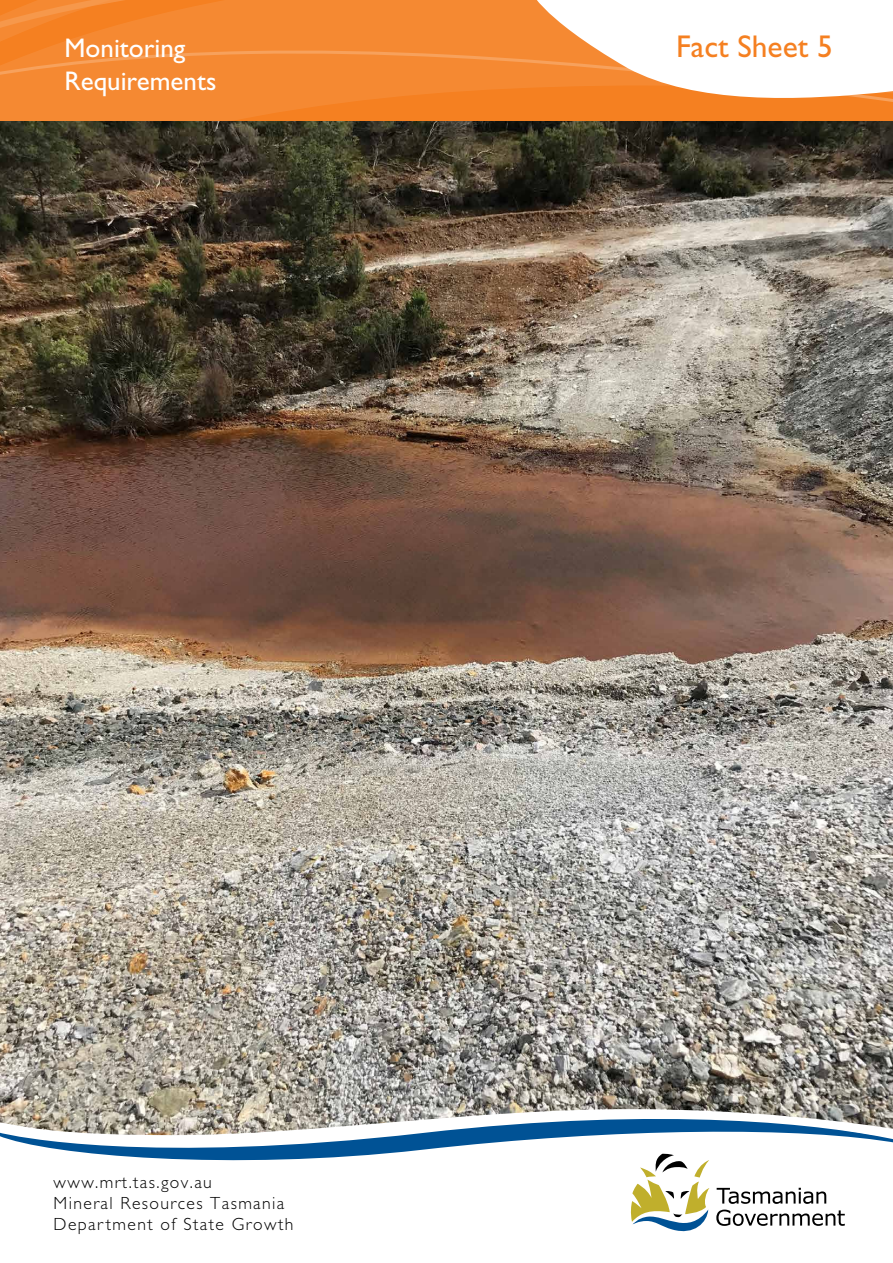
<style>
.page{position:relative;width:893px;height:1263px;background:#fff}
.page>*{position:absolute;margin:0;border:0;box-sizing:border-box;transform-origin:0 0}
.t1{font:31.5px "Gill Sans CE";color:#f58021}
.t2{font:27px/32.4px "Gill Sans CE";color:#fff}
.t3{font:300 17.7px/21.1px "Gill Sans";letter-spacing:.08em;color:#000}
</style>
<div class="page">
<svg style="left:28px;top:1144px;width:640px;height:17px"></svg>
<svg style="left:631px;top:1154px;width:78px;height:77px"></svg>
<svg style="left:716px;top:1188px;width:129px;height:38px"></svg>
<img style="left:0;top:1135px;width:893px;height:9px">
<img style="left:0;top:120px;width:893px;height:1015px">
<svg style="left:0;top:0;width:529px;height:120px;background:#f58830"></svg>
<svg style="left:529px;top:0;width:364px;height:120px"></svg>
<h2 class="t2" style="left:64px;top:32px;width:153px">Monitoring<br>Requirements</h2>
<h1 class="t1" style="left:676px;top:28px;width:158px">Fact Sheet 5</h1>
<p class="t3" style="left:54px;top:1171px;width:241px">www.mrt.tas.gov.au<br>Mineral Resources Tasmania<br>Department of State Growth</p>
</div>
